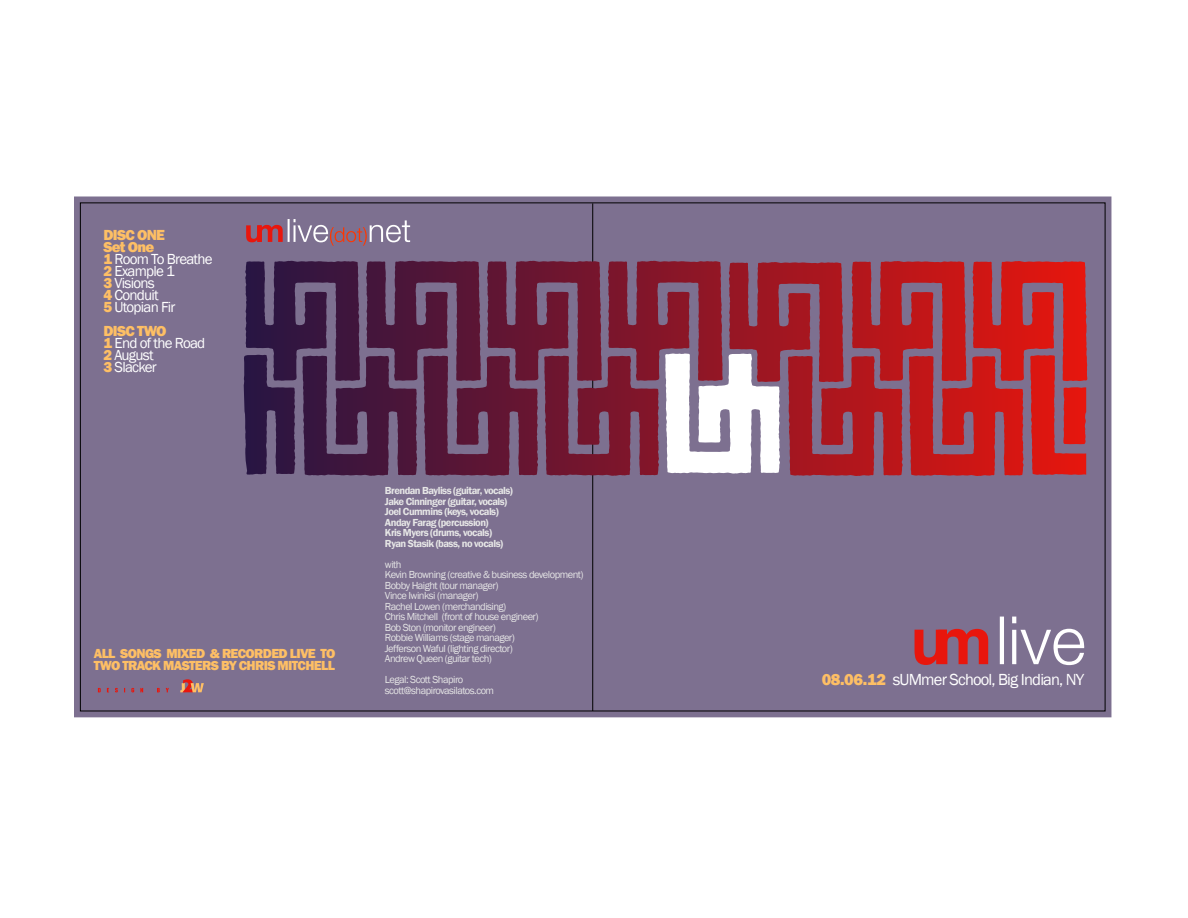
<style>
.page{position:relative;width:1188px;height:918px;background:#fff}
.page>*{position:absolute;margin:0;border:0;box-sizing:border-box;transform-origin:0 0}
.t1{font:16.5px "Franklin Gothic";letter-spacing:-.05em;color:#fff}
.t2{font:15px/12px "Franklin Gothic";letter-spacing:-.05em;color:#fff}
.t3{font:800 13.5px/12px "Franklin Gothic";letter-spacing:-.05em;color:#febf65}
.t4{font:10.5px/10.5px "Franklin Gothic";letter-spacing:-.05em;color:#e6e6e6}
.t5{font:600 10.5px/10.5px "Franklin Gothic";letter-spacing:-.05em;color:#e6e6e6}
.s1{font-weight:800;color:#febf65}
</style>
<div class="page">
<div style="left:74px;top:197px;width:1037px;height:520px;background:#7d7090"></div>
<svg style="left:80px;top:202px;width:1025px;height:509px"></svg>
<svg style="left:592px;top:203px;width:1px;height:508px"></svg>
<svg style="left:246px;top:225px;width:37px;height:17px"></svg>
<hr style="left:288px;top:219px;width:2px;height:23px;background:#fff">
<svg style="left:294px;top:219px;width:116px;height:27px"></svg>
<svg style="left:915px;top:629px;width:73px;height:36px"></svg>
<hr style="left:1000px;top:617px;width:4px;height:47px;background:#fff">
<svg style="left:1012px;top:630px;width:4px;height:34px"></svg>
<svg style="left:1012px;top:617px;width:4px;height:6px"></svg>
<svg style="left:1021px;top:629px;width:63px;height:36px"></svg>
<svg style="left:98px;top:688px;width:3px;height:4px"></svg>
<svg style="left:115px;top:688px;width:3px;height:4px"></svg>
<svg style="left:131px;top:688px;width:3px;height:4px"></svg>
<svg style="left:140px;top:688px;width:3px;height:4px"></svg>
<svg style="left:157px;top:688px;width:3px;height:4px"></svg>
<svg style="left:166px;top:688px;width:3px;height:4px"></svg>
<svg style="left:180px;top:679px;width:24px;height:13px"></svg>
<svg style="left:244px;top:354px;width:842px;height:121px"></svg>
<h2 class="t2" style="left:104px;top:229px;width:111px"><span class="s1">DISC ONE<br>Set One<br>1</span> Room To Breathe<br><span class="s1">2</span> Example 1<br><span class="s1">3</span> Visions<br><span class="s1">4</span> Conduit<br><span class="s1">5</span> Utopian Fir</h2>
<h2 class="t2" style="left:104px;top:325px;width:103px"><span class="s1">DISC TWO<br>1</span> End of the Road<br><span class="s1">2</span> August<br><span class="s1">3</span> Slacker</h2>
<p class="t3" style="left:94px;top:648px;width:243px">ALL SONGS MIXED &amp; RECORDED LIVE TO<br>TWO TRACK MASTERS BY CHRIS MITCHELL</p>
<p class="t5" style="left:385px;top:486px;width:130px">Brendan Bayliss (guitar, vocals)<br>Jake Cinninger (guitar, vocals)<br>Joel Cummins (keys, vocals)<br>Anday Farag (percussion)<br>Kris Myers (drums, vocals)<br>Ryan Stasik (bass, no vocals)</p>
<p class="t4" style="left:385px;top:559px;width:200px">with<br>Kevin Browning (creative &amp; business development)<br>Bobby Haight (tour manager)<br>Vince Iwinksi (manager)<br>Rachel Lowen (merchandising)<br>Chris Mitchell (front of house engineer)<br>Bob Ston (monitor engineer)<br>Robbie Williams (stage manager)<br>Jefferson Waful (lighting director)<br>Andrew Queen (guitar tech)</p>
<p class="t4" style="left:385px;top:675px;width:111px">Legal: Scott Shapiro scott@shapirovasilatos.com</p>
<h1 class="t1" style="left:822px;top:670px;width:264px"><span class="s1">08.06.12</span> sUMmer School, Big Indian, NY</h1>
</div>
